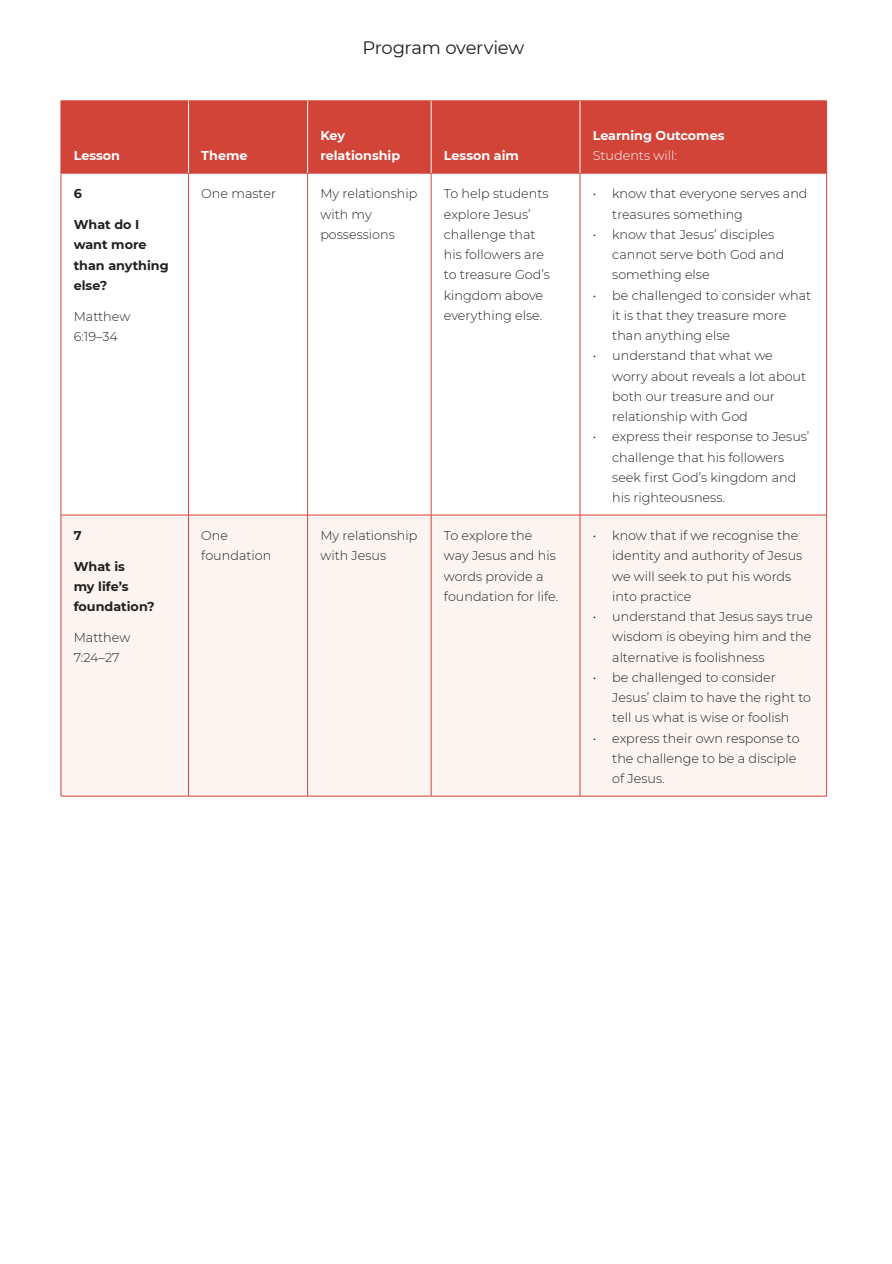
<style>
.page{position:relative;width:892px;height:1264px;background:#fff}
.page>*{position:absolute;margin:0;border:0;box-sizing:border-box;transform-origin:0 0}
.t1{font:18px "Montserrat";letter-spacing:-.02em;color:#231f20}
.t2{font:300 12.75px/20.2px "Montserrat";color:#231f20}
.t3{font:700 12.75px/20.2px "Montserrat";color:#231f20}
.t4{font:700 12.75px/20.2px "Montserrat";color:#fff}
.t5{font:300 12.75px "Montserrat";color:#fff}
</style>
<div class="page">
<div style="left:62px;top:102px;width:764px;height:71px;background:#d24338"></div>
<div style="left:62px;top:515px;width:764px;height:280px;background:#fbf4f0"></div>
<hr style="left:61px;top:101px;width:128px;height:1px;background:#d24338">
<hr style="left:61px;top:101px;width:1px;height:72px;background:#d24338">
<hr style="left:189px;top:101px;width:119px;height:1px;background:#d24338">
<hr style="left:312px;top:101px;width:119px;height:1px;background:#d24338">
<hr style="left:431px;top:101px;width:149px;height:1px;background:#d24338">
<hr style="left:580px;top:101px;width:247px;height:1px;background:#d24338">
<hr style="left:826px;top:101px;width:1px;height:72px;background:#d24338">
<hr style="left:61px;top:173px;width:128px;height:1px;background:#d24338">
<hr style="left:61px;top:173px;width:1px;height:341px;background:#d24338">
<hr style="left:189px;top:173px;width:119px;height:1px;background:#d24338">
<hr style="left:188px;top:173px;width:1px;height:341px;background:#d24338">
<hr style="left:307px;top:173px;width:1px;height:341px;background:#d24338">
<hr style="left:312px;top:173px;width:119px;height:1px;background:#d24338">
<hr style="left:431px;top:173px;width:149px;height:1px;background:#d24338">
<hr style="left:431px;top:173px;width:1px;height:341px;background:#d24338">
<hr style="left:580px;top:173px;width:247px;height:1px;background:#d24338">
<hr style="left:580px;top:173px;width:1px;height:341px;background:#d24338">
<hr style="left:826px;top:173px;width:1px;height:341px;background:#d24338">
<hr style="left:61px;top:514px;width:128px;height:1px;background:#d24338">
<hr style="left:61px;top:515px;width:1px;height:280px;background:#d24338">
<hr style="left:189px;top:514px;width:119px;height:1px;background:#d24338">
<hr style="left:188px;top:515px;width:1px;height:280px;background:#d24338">
<hr style="left:307px;top:515px;width:1px;height:280px;background:#d24338">
<hr style="left:312px;top:514px;width:119px;height:1px;background:#d24338">
<hr style="left:431px;top:514px;width:149px;height:1px;background:#d24338">
<hr style="left:431px;top:515px;width:1px;height:280px;background:#d24338">
<hr style="left:580px;top:514px;width:247px;height:1px;background:#d24338">
<hr style="left:580px;top:515px;width:1px;height:280px;background:#d24338">
<hr style="left:826px;top:515px;width:1px;height:280px;background:#d24338">
<hr style="left:61px;top:795px;width:128px;height:1px;background:#d24338">
<hr style="left:189px;top:795px;width:119px;height:1px;background:#d24338">
<hr style="left:312px;top:795px;width:119px;height:1px;background:#d24338">
<hr style="left:431px;top:795px;width:149px;height:1px;background:#d24338">
<hr style="left:580px;top:795px;width:247px;height:1px;background:#d24338">
<hr style="left:188px;top:101px;width:1px;height:72px;background:#fff">
<hr style="left:307px;top:101px;width:1px;height:72px;background:#fff">
<hr style="left:431px;top:101px;width:1px;height:72px;background:#fff">
<hr style="left:580px;top:101px;width:1px;height:72px;background:#fff">
<p class="t4" style="left:74px;top:145px;width:48px">Lesson</p>
<p class="t4" style="left:201px;top:145px;width:48px">Theme</p>
<h1 class="t1" style="left:363px;top:35px;width:163px">Program overview</h1>
<p class="t4" style="left:320px;top:125px;width:81px">Key relationship</p>
<p class="t4" style="left:444px;top:145px;width:77px">Lesson aim</p>
<p class="t4" style="left:593px;top:125px;width:133px">Learning Outcomes</p>
<p class="t5" style="left:593px;top:147px;width:86px">Students will:</p>
<p class="t3" style="left:74px;top:183px;width:10px">6</p>
<p class="t3" style="left:74px;top:214px;width:97px">What do I want more than anything else?</p>
<p class="t2" style="left:74px;top:305px;width:58px">Matthew<br>6:19–34</p>
<p class="t3" style="left:74px;top:524px;width:9px">7</p>
<p class="t3" style="left:74px;top:555px;width:83px">What is<br>my life’s foundation?</p>
<p class="t2" style="left:74px;top:627px;width:58px">Matthew<br>7:24–27</p>
<p class="t2" style="left:201px;top:183px;width:76px">One master</p>
<p class="t2" style="left:320px;top:183px;width:98px">My relationship with my possessions</p>
<p class="t2" style="left:444px;top:183px;width:107px">To help students explore Jesus’ challenge that his followers are to treasure God’s kingdom above everything else.</p>
<p class="t2" style="left:612px;top:183px;width:197px;text-indent:-19px">• know that everyone serves and treasures something</p>
<p class="t2" style="left:612px;top:224px;width:174px;text-indent:-19px">• know that Jesus’ disciples cannot serve both God and something else</p>
<p class="t2" style="left:612px;top:284px;width:201px;text-indent:-19px">• be challenged to consider what it is that they treasure more than anything else</p>
<p class="t2" style="left:612px;top:345px;width:195px;text-indent:-19px">• understand that what we worry about reveals a lot about both our treasure and our relationship with God</p>
<p class="t2" style="left:612px;top:426px;width:199px;text-indent:-19px">• express their response to Jesus’ challenge that his followers seek first God’s kingdom and his righteousness.</p>
<p class="t2" style="left:201px;top:525px;width:72px">One foundation</p>
<p class="t2" style="left:320px;top:525px;width:98px">My relationship with Jesus</p>
<p class="t2" style="left:444px;top:525px;width:116px">To explore the way Jesus and his words provide a foundation for life.</p>
<p class="t2" style="left:612px;top:525px;width:192px;text-indent:-19px">• know that if we recognise the identity and authority of Jesus we will seek to put his words into practice</p>
<p class="t2" style="left:612px;top:606px;width:202px;text-align:justify;text-indent:-19px">• understand that Jesus says true wisdom is obeying him and the alternative is foolishness</p>
<p class="t2" style="left:612px;top:666px;width:200px;text-indent:-19px">• be challenged to consider<br>Jesus’ claim to have the right to tell us what is wise or foolish</p>
<p class="t2" style="left:612px;top:727px;width:189px;text-indent:-19px">• express their own response to the challenge to be a disciple of Jesus.</p>
</div>
